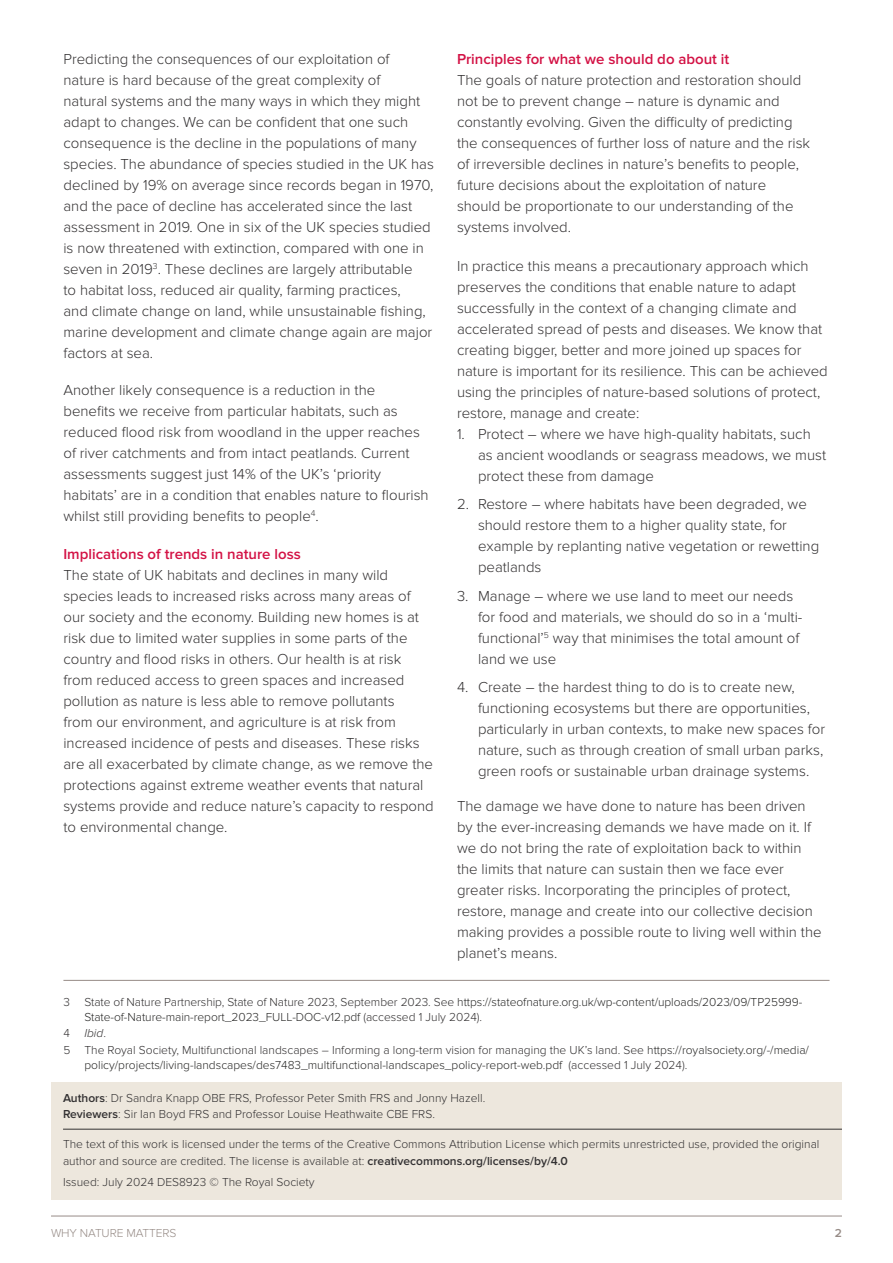
<style>
.page{position:relative;width:893px;height:1263px;background:#fff}
.page>*{position:absolute;margin:0;border:0;box-sizing:border-box;transform-origin:0 0}
.t1{font:300 15px/21px "Proxima Nova";color:#333132}
.t2{font:600 15px "Proxima Nova";color:#d31245}
.t3{font:300 12px/16.5px "Proxima Nova";color:#333132}
.t4{font:300 12px/15px "Proxima Nova";letter-spacing:-.005em;color:#282827}
.t5{font:300 12px "Proxima Nova";letter-spacing:-.01em;color:#978c87}
.t6{font:600 12px "Proxima Nova";color:#978c87}
.s1{color:#333132}
.s2{font-style:italic}
.s3{color:#282827}
.s4{font-weight:600}
</style>
<div class="page">
<hr style="left:51px;top:1216px;width:791px;height:1px;background:#978c87">
<hr style="left:63px;top:980px;width:766px;height:1px;background:#978c87">
<div style="left:51px;top:1082px;width:791px;height:117px;background:#ede7dd"></div>
<hr style="left:63px;top:1129px;width:779px;height:1px;background:#333132">
<p class="t1" style="left:63px;top:48px;width:372px">Predicting the consequences of our exploitation of nature is hard because of the great complexity of<br>natural systems and the many ways in which they might adapt to changes. We can be confident that one such consequence is the decline in the populations of many species. The abundance of species studied in the UK has declined by 19% on average since records began in 1970, and the pace of decline has accelerated since the last assessment in 2019. One in six of the UK species studied is now threatened with extinction, compared with one in seven in 2019<sup>3</sup>. These declines are largely attributable<br>to habitat loss, reduced air quality, farming practices,<br>and climate change on land, while unsustainable fishing, marine development and climate change again are major factors at sea.</p>
<p class="t1" style="left:63px;top:380px;width:367px">Another likely consequence is a reduction in the benefits we receive from particular habitats, such as reduced flood risk from woodland in the upper reaches of river catchments and from intact peatlands. Current assessments suggest just 14% of the UK’s ‘priority habitats’ are in a condition that enables nature to flourish whilst still providing benefits to people<sup>4</sup>.</p>
<p class="t2" style="left:63px;top:545px;width:239px">Implications of trends in nature loss</p>
<p class="t1" style="left:63px;top:564px;width:372px">The state of UK habitats and declines in many wild species leads to increased risks across many areas of our society and the economy. Building new homes is at risk due to limited water supplies in some parts of the country and flood risks in others. Our health is at risk from reduced access to green spaces and increased pollution as nature is less able to remove pollutants<br>from our environment, and agriculture is at risk from increased incidence of pests and diseases. These risks are all exacerbated by climate change, as we remove the protections against extreme weather events that natural systems provide and reduce nature’s capacity to respond to environmental change.</p>
<p class="t2" style="left:457px;top:50px;width:274px">Principles for what we should do about it</p>
<p class="t1" style="left:457px;top:69px;width:355px">The goals of nature protection and restoration should not be to prevent change – nature is dynamic and constantly evolving. Given the difficulty of predicting the consequences of further loss of nature and the risk of irreversible declines in nature’s benefits to people, future decisions about the exploitation of nature should be proportionate to our understanding of the systems involved.</p>
<p class="t1" style="left:457px;top:255px;width:372px">In practice this means a precautionary approach which preserves the conditions that enable nature to adapt successfully in the context of a changing climate and accelerated spread of pests and diseases. We know that creating bigger, better and more joined up spaces for nature is important for its resilience. This can be achieved using the principles of nature-based solutions of protect, restore, manage and create:</p>
<p class="t1" style="left:478px;top:423px;width:350px;text-indent:-21px">1. Protect – where we have high-quality habitats, such as ancient woodlands or seagrass meadows, we must protect these from damage</p>
<p class="t1" style="left:478px;top:494px;width:343px;text-indent:-21px">2. Restore – where habitats have been degraded, we should restore them to a higher quality state, for example by replanting native vegetation or rewetting peatlands</p>
<p class="t1" style="left:478px;top:585px;width:326px;text-indent:-21px">3. Manage – where we use land to meet our needs for food and materials, we should do so in a ‘multi&shy;functional’<sup>5</sup> way that minimises the total amount of land we use</p>
<p class="t1" style="left:478px;top:677px;width:349px;text-indent:-21px">4. Create – the hardest thing to do is to create new, functioning ecosystems but there are opportunities, particularly in urban contexts, to make new spaces for nature, such as through creation of small urban parks, green roofs or sustainable urban drainage systems.</p>
<p class="t1" style="left:457px;top:795px;width:366px">The damage we have done to nature has been driven by the ever-increasing demands we have made on it. If we do not bring the rate of exploitation back to within the limits that nature can sustain then we face ever greater risks. Incorporating the principles of protect, restore, manage and create into our collective decision making provides a possible route to living well within the planet’s means.</p>
<p class="t4" style="left:84px;top:994px;width:719px;text-indent:-21px"><span class="s1">3 State of Nature Partnership, State of Nature 2023, September 2023. See</span> https://stateofnature.org.uk/wp-content/uploads/2023/09/TP25999-<br>State-of-Nature-main-report_2023_FULL-DOC-v12.pdf <span class="s1">(accessed 1 July 2024).</span></p>
<p class="t3" style="left:63px;top:1025px;width:747px">4 <span class="s2">Ibid</span>.<br>5 The Royal Society, Multifunctional landscapes – Informing a long-term vision for managing the UK’s land. See <span class="s3">https://royalsociety.org/-/media/</span></p>
<p class="t4" style="left:84px;top:1057px;width:604px">policy/projects/living-landscapes/des7483_multifunctional-landscapes_policy-report-web.pdf <span class="s1">(accessed 1 July 2024).</span></p>
<p class="t3" style="left:63px;top:1090px;width:424px"><span class="s4">Authors</span>: Dr Sandra Knapp OBE FRS, Professor Peter Smith FRS and Jonny Hazell.<br><span class="s4">Reviewers</span>: Sir Ian Boyd FRS and Professor Louise Heathwaite CBE FRS.</p>
<p class="t3" style="left:63px;top:1136px;width:758px">The text of this work is licensed under the terms of the Creative Commons Attribution License which permits unrestricted use, provided the original author and source are credited. The license is available at: <span class="s4">creativecommons.org/licenses/by/4.0</span></p>
<p class="t3" style="left:63px;top:1174px;width:253px">Issued: July 2024 DES8923 © The Royal Society</p>
<p class="t5" style="left:51px;top:1226px;width:127px">WHY NATURE MATTERS</p>
<p class="t6" style="left:835px;top:1226px;width:9px">2</p>
</div>
